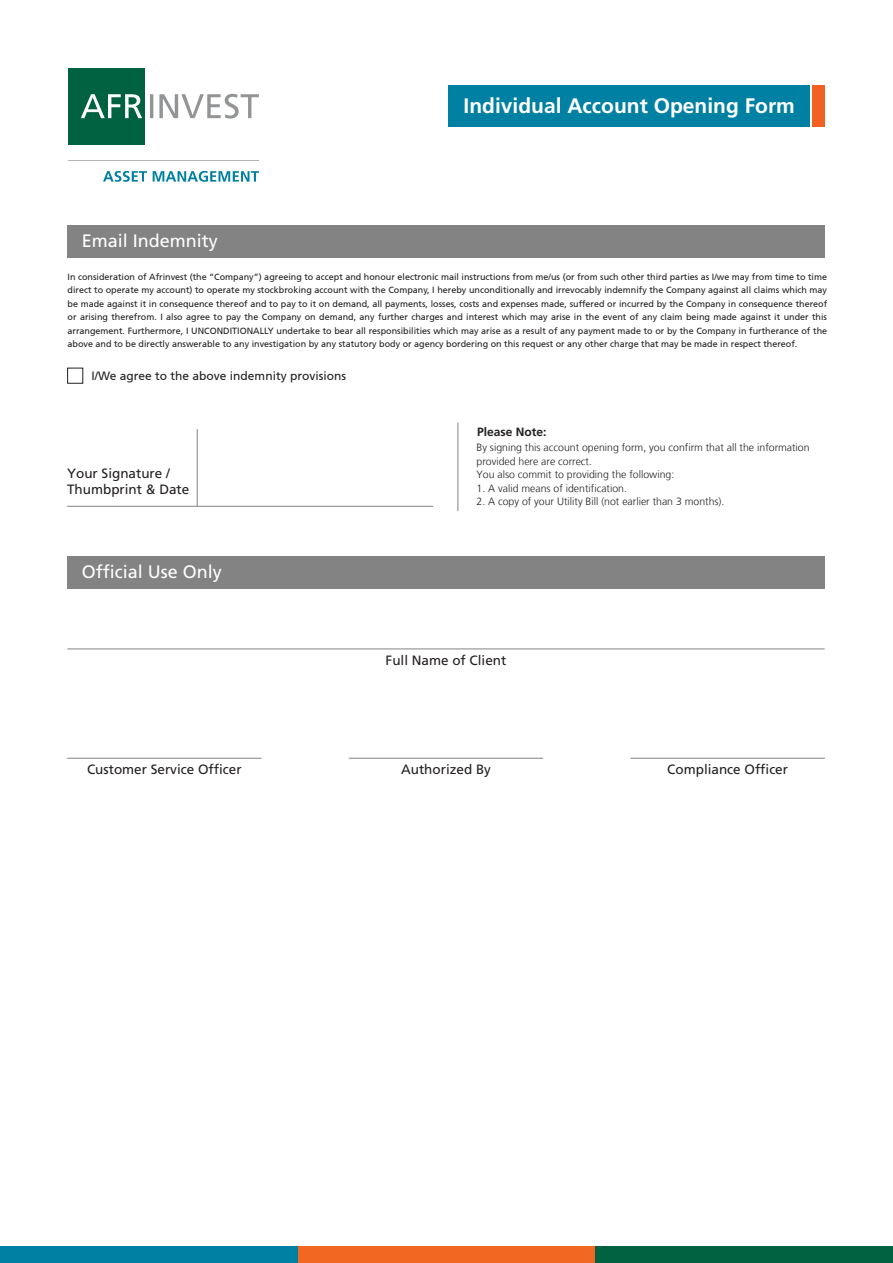
<style>
.page{position:relative;width:893px;height:1263px;background:#fff}
.page>*{position:absolute;margin:0;border:0;box-sizing:border-box;transform-origin:0 0}
.t1{font:700 21px "Frutiger";color:#fff}
.t2{font:18px "Frutiger";color:#fff}
.t3{font:13.5px/16.2px "Frutiger";color:#231f20}
.t4{font:12px "Frutiger CE";color:#231f20}
.t5{font:700 12px "Frutiger";color:#231f20}
.t6{font:300 10.5px/13.5px "Frutiger LT";color:#231f20}
.t7{font:9px/13.5px "Frutiger CE";color:#231f20;text-align:justify}
</style>
<div class="page">
<hr style="left:67px;top:506px;width:366px;height:1px;background:#838383">
<hr style="left:197px;top:429px;width:1px;height:77px;background:#838383">
<hr style="left:457px;top:422px;width:1px;height:89px;background:#838383">
<div style="left:67px;top:225px;width:758px;height:32px;background:#838383"></div>
<div style="left:67px;top:556px;width:758px;height:33px;background:#838383"></div>
<hr style="left:67px;top:758px;width:195px;height:1px;background:#838383">
<hr style="left:630px;top:758px;width:195px;height:1px;background:#838383">
<hr style="left:349px;top:758px;width:194px;height:1px;background:#838383">
<hr style="left:67px;top:648px;width:758px;height:1px;background:#838383">
<div style="left:298px;top:1246px;width:297px;height:17px;background:#f26822"></div>
<div style="left:596px;top:1246px;width:297px;height:17px;background:#006241"></div>
<div style="left:0;top:1246px;width:297px;height:17px;background:#0080a2"></div>
<div style="left:67px;top:368px;width:16px;height:16px;border:1px solid #231f20"></div>
<hr style="left:68px;top:160px;width:191px;height:1px;background:#b4b4b4">
<div style="left:68px;top:68px;width:77px;height:76px;background:#006241"></div>
<svg style="left:81px;top:94px;width:61px;height:24px"></svg>
<svg style="left:150px;top:94px;width:109px;height:25px"></svg>
<svg style="left:103px;top:171px;width:156px;height:11px"></svg>
<div style="left:448px;top:85px;width:362px;height:42px;background:#0080a2"></div>
<div style="left:812px;top:85px;width:13px;height:42px;background:#f26122"></div>
<h2 class="t2" style="left:82px;top:230px;width:138px">Email Indemnity</h2>
<h1 class="t1" style="left:463px;top:93px;width:333px">Individual Account Opening Form</h1>
<p class="t7" style="left:68px;top:270px;width:761px">In consideration of Afrinvest (the “Company”) agreeing to accept and honour electronic mail instructions from me/us (or from such other third parties as I/we may from time to time direct to operate my account) to operate my stockbroking account with the Company, I hereby unconditionally and irrevocably indemnify the Company against all claims which may be made against it in consequence thereof and to pay to it on demand, all payments, losses, costs and expenses made, suffered or incurred by the Company in consequence thereof or arising therefrom. I also agree to pay the Company on demand, any further charges and interest which may arise in the event of any claim being made against it under this arrangement. Furthermore, I UNCONDITIONALLY undertake to bear all responsibilities which may arise as a result of any payment made to or by the Company in furtherance of the above and to be directly answerable to any investigation by any statutory body or agency bordering on this request or any other charge that may be made in respect thereof.</p>
<h3 class="t4" style="left:92px;top:368px;width:256px">I/We agree to the above indemnity provisions</h3>
<h3 class="t3" style="left:67px;top:465px;width:124px">Your Signature /<br>Thumbprint &amp; Date</h3>
<h2 class="t2" style="left:82px;top:561px;width:142px">Official Use Only</h2>
<h3 class="t5" style="left:477px;top:425px;width:71px">Please Note:</h3>
<p class="t6" style="left:476px;top:441px;width:335px">By signing this account opening form, you confirm that all the information provided here are correct.<br>You also commit to providing the following:</p>
<p class="t6" style="left:476px;top:481px;width:152px">1. A valid means of identification.</p>
<p class="t6" style="left:476px;top:495px;width:249px">2. A copy of your Utility Bill (not earlier than 3 months).</p>
<h3 class="t3" style="left:386px;top:652px;width:122px">Full Name of Client</h3>
<h3 class="t3" style="left:87px;top:761px;width:156px">Customer Service Officer</h3>
<h3 class="t3" style="left:401px;top:761px;width:92px">Authorized By</h3>
<h3 class="t3" style="left:667px;top:761px;width:122px">Compliance Officer</h3>
</div>
